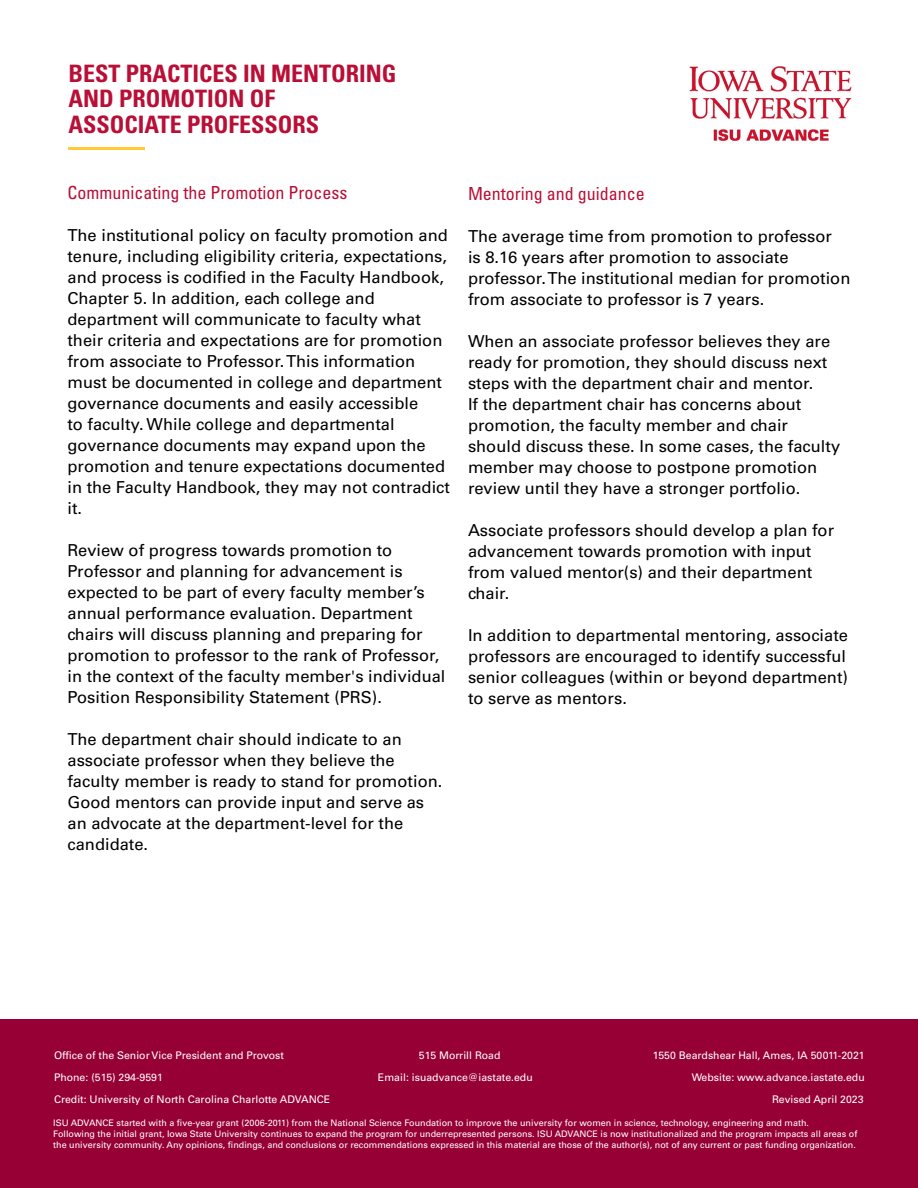
<style>
.page{position:relative;width:918px;height:1188px;background:#fff}
.page>*{position:absolute;margin:0;border:0;box-sizing:border-box;transform-origin:0 0}
.t1{font:700 condensed 24px "Univers LT Std";color:#b90f36}
.t2{font:condensed 18px "Univers LT Std";color:#b90f36}
.t3{font:16.5px/21px "Univers LT Std";color:#000}
.t4{font:10.5px "Univers LT Std";color:#fff}
.t5{font:9px/10.8px "Univers LT Std";color:#fff}
</style>
<div class="page">
<div style="left:0;top:1019px;width:918px;height:169px;background:#970035"></div>
<img style="left:689px;top:66px;width:163px;height:76px">
<hr style="left:68px;top:147px;width:77px;height:3px;background:#ffc938">
<p class="t1" style="left:68px;top:59px;width:330px">BEST PRACTICES IN MENTORING</p>
<p class="t1" style="left:68px;top:84px;width:208px">AND PROMOTION OF</p>
<p class="t1" style="left:68px;top:110px;width:252px">ASSOCIATE PROFESSORS</p>
<p class="t2" style="left:68px;top:181px;width:281px">Communicating the Promotion Process</p>
<p class="t3" style="left:68px;top:225px;width:384px">The institutional policy on faculty promotion and tenure, including eligibility criteria, expectations, and process is codified in the Faculty Handbook, Chapter 5. In addition, each college and department will communicate to faculty what their criteria and expectations are for promotion from associate to Professor. This information must be documented in college and department governance documents and easily accessible<br>to faculty. While college and departmental governance documents may expand upon the promotion and tenure expectations documented in the Faculty Handbook, they may not contradict it.</p>
<p class="t3" style="left:68px;top:540px;width:380px">Review of progress towards promotion to Professor and planning for advancement is expected to be part of every faculty member’s annual performance evaluation. Department chairs will discuss planning and preparing for promotion to professor to the rank of Professor, in the context of the faculty member's individual Position Responsibility Statement (PRS).</p>
<p class="t3" style="left:68px;top:729px;width:376px">The department chair should indicate to an associate professor when they believe the faculty member is ready to stand for promotion.<br>Good mentors can provide input and serve as an advocate at the department-level for the candidate.</p>
<p class="t2" style="left:468px;top:182px;width:178px">Mentoring and guidance</p>
<p class="t3" style="left:468px;top:225px;width:384px">The average time from promotion to professor<br>is 8.16 years after promotion to associate professor. The institutional median for promotion from associate to professor is 7 years.</p>
<p class="t3" style="left:468px;top:330px;width:374px">When an associate professor believes they are ready for promotion, they should discuss next steps with the department chair and mentor.<br>If the department chair has concerns about promotion, the faculty member and chair should discuss these. In some cases, the faculty member may choose to postpone promotion review until they have a stronger portfolio.</p>
<p class="t3" style="left:468px;top:519px;width:368px">Associate professors should develop a plan for advancement towards promotion with input from valued mentor(s) and their department chair.</p>
<p class="t3" style="left:468px;top:624px;width:382px">In addition to departmental mentoring, associate professors are encouraged to identify successful senior colleagues (within or beyond department) to serve as mentors.</p>
<p class="t4" style="left:54px;top:1049px;width:231px">Office of the Senior Vice President and Provost</p>
<p class="t4" style="left:419px;top:1049px;width:83px">515 Morrill Road</p>
<p class="t4" style="left:653px;top:1049px;width:214px">1550 Beardshear Hall, Ames, IA 50011-2021</p>
<p class="t4" style="left:54px;top:1071px;width:110px">Phone: (515) 294-9591</p>
<p class="t4" style="left:378px;top:1071px;width:156px">Email: isuadvance@iastate.edu</p>
<p class="t4" style="left:692px;top:1071px;width:175px">Website: www.advance.iastate.edu</p>
<p class="t4" style="left:54px;top:1093px;width:278px">Credit: University of North Carolina Charlotte ADVANCE</p>
<p class="t4" style="left:772px;top:1093px;width:93px">Revised April 2023</p>
<p class="t5" style="left:53px;top:1118px;width:806px">ISU ADVANCE started with a five-year grant (2006-2011) from the National Science Foundation to improve the university for women in science, technology, engineering and math.<br>Following the initial grant, Iowa State University continues to expand the program for underrepresented persons. ISU ADVANCE is now institutionalized and the program impacts all areas of the university community. Any opinions, findings, and conclusions or recommendations expressed in this material are those of the author(s), not of any current or past funding organization.</p>
</div>
